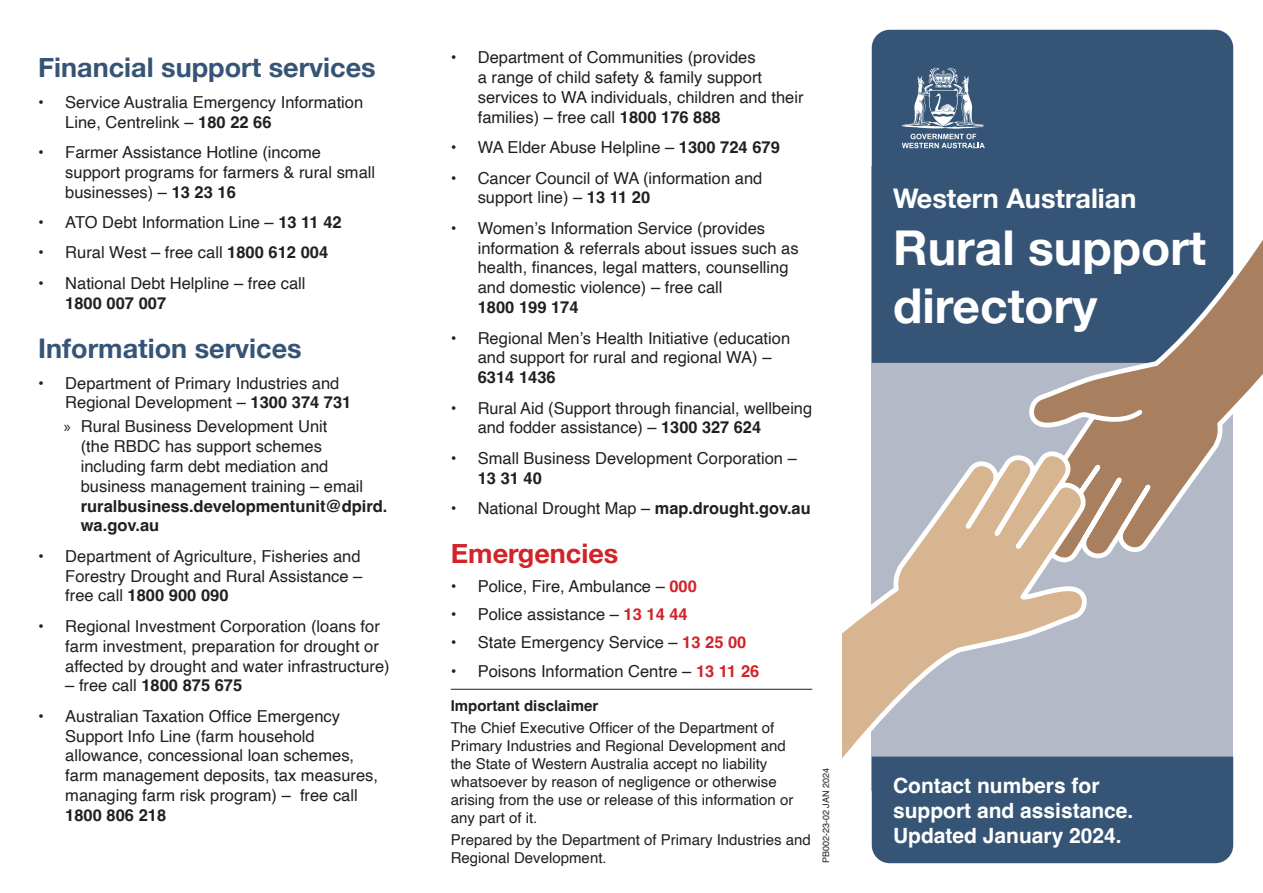
<style>
.page{position:relative;width:1263px;height:893px;background:#fff}
.page>*{position:absolute;margin:0;border:0;box-sizing:border-box;transform-origin:0 0}
.t1{font:700 48px/57.6px "Helvetica Neue";color:#fff}
.t2{font:700 27px "Helvetica Neue";color:#365576}
.t3{font:700 27px "Helvetica Neue";color:#fff}
.t4{font:700 27px "Helvetica Neue";color:#d1232a}
.t5{font:700 21px/25.2px "Helvetica";color:#fff}
.t6{font:16.5px/19.8px "Helvetica";color:#231f20}
.t7{font:700 16.5px/19.8px "Helvetica";color:#231f20}
.t8{font:15px/18px "Helvetica";color:#231f20}
.t9{font:700 15px "Helvetica";color:#231f20}
.t10{font:9px "Helvetica";color:#231f20}
.s1{font-weight:700}
.s2{font-family:"Myriad Pro"}
.s3{font-weight:400}
.s4{font-weight:700;color:#d1232a}
</style>
<div class="page">
<div style="left:872px;top:166px;width:361px;height:625px;background:#b4b9c7"></div>
<div style="left:872px;top:30px;width:361px;height:333px;background:#365576"></div>
<svg style="left:902px;top:67px;width:83px;height:81px;background:#677e97"></svg>
<svg style="left:1021px;top:208px;width:242px;height:351px"></svg>
<svg style="left:842px;top:439px;width:253px;height:367px"></svg>
<div style="left:872px;top:757px;width:361px;height:106px;background:#365576"></div>
<hr style="left:451px;top:689px;width:361px;height:1px;background:#231f20">
<h2 class="t2" style="left:38px;top:47px;width:339px">Financial support services</h2>
<p class="t6" style="left:65px;top:93px;width:300px;text-indent:-27px">• Service Australia Emergency Information<br>Line, Centrelink – <span class="s1">180 22 66</span></p>
<p class="t6" style="left:65px;top:143px;width:311px;text-indent:-27px">• Farmer Assistance Hotline (income support programs for farmers &amp; rural small businesses) – <span class="s1">13 23 16</span></p>
<p class="t6" style="left:38px;top:213px;width:305px">• ATO Debt Information Line – <span class="s1">13 11 42</span></p>
<p class="t6" style="left:38px;top:243px;width:291px">• Rural West – free call <span class="s1">1800 612 004</span></p>
<p class="t6" style="left:38px;top:274px;width:269px">• National Debt Helpline – free call</p>
<p class="t7" style="left:65px;top:295px;width:102px">1800 007 007</p>
<h2 class="t2" style="left:38px;top:327px;width:265px">Information services</h2>
<p class="t6" style="left:65px;top:373px;width:288px;text-indent:-27px">• Department of Primary Industries and<br>Regional Development – <span class="s1">1300 374 731</span></p>
<p class="t6" style="left:81px;top:417px;width:284px;text-indent:-17px"><span class="s2">»</span> Rural Business Development Unit<br>(the RBDC has support schemes including farm debt mediation and business management training – email</p>
<p class="t7" style="left:81px;top:498px;width:308px">ruralbusiness.developmentunit@dpird. wa.gov.au</p>
<p class="t6" style="left:65px;top:547px;width:299px;text-align:justify;text-indent:-27px">• Department of Agriculture, Fisheries and Forestry Drought and Rural Assistance – free call <span class="s1">1800 900 090</span></p>
<p class="t6" style="left:65px;top:617px;width:326px;text-indent:-27px">• Regional Investment Corporation (loans for farm investment, preparation for drought or affected by drought and water infrastructure)</p>
<p class="t7" style="left:65px;top:677px;width:179px"><span class="s3">– free call</span> 1800 875 675</p>
<p class="t6" style="left:65px;top:706px;width:314px;text-indent:-27px">• Australian Taxation Office Emergency Support Info Line (farm household allowance, concessional loan schemes, farm management deposits, tax measures, managing farm risk program) – free call</p>
<p class="t7" style="left:65px;top:807px;width:102px">1800 806 218</p>
<p class="t6" style="left:478px;top:48px;width:327px;text-indent:-27px">• Department of Communities (provides<br>a range of child safety &amp; family support services to WA individuals, children and their families) – free call <span class="s1">1800 176 888</span></p>
<p class="t6" style="left:451px;top:138px;width:331px">• WA Elder Abuse Helpline – <span class="s1">1300 724 679</span></p>
<p class="t6" style="left:478px;top:168px;width:286px;text-indent:-27px">• Cancer Council of WA (information and support line) – <span class="s1">13 11 20</span></p>
<p class="t6" style="left:478px;top:219px;width:322px;text-indent:-27px">• Women’s Information Service (provides information &amp; referrals about issues such as health, finances, legal matters, counselling and domestic violence) – free call</p>
<p class="t7" style="left:478px;top:299px;width:102px">1800 199 174</p>
<p class="t6" style="left:451px;top:328px;width:341px;text-align:center">• Regional Men’s Health Initiative (education and support for rural and regional WA) –</p>
<p class="t7" style="left:478px;top:369px;width:79px">6314 1436</p>
<p class="t6" style="left:478px;top:398px;width:336px;text-indent:-27px">• Rural Aid (Support through financial, wellbeing and fodder assistance) – <span class="s1">1300 327 624</span></p>
<p class="t6" style="left:451px;top:449px;width:348px">• Small Business Development Corporation –</p>
<p class="t7" style="left:478px;top:470px;width:66px">13 31 40</p>
<p class="t6" style="left:451px;top:499px;width:361px">• National Drought Map – <span class="s1">map.drought.gov.au</span></p>
<h2 class="t4" style="left:451px;top:533px;width:169px">Emergencies</h2>
<p class="t6" style="left:451px;top:577px;width:248px">• Police, Fire, Ambulance – <span class="s4">000</span></p>
<p class="t6" style="left:451px;top:605px;width:239px">• Police assistance – <span class="s4">13 14 44</span></p>
<p class="t6" style="left:451px;top:633px;width:297px">• State Emergency Service – <span class="s4">13 25 00</span></p>
<p class="t6" style="left:451px;top:661px;width:310px">• Poisons Information Centre – <span class="s4">13 11 26</span></p>
<p class="t9" style="left:451px;top:696px;width:149px">Important disclaimer</p>
<p class="t8" style="left:451px;top:719px;width:344px">The Chief Executive Officer of the Department of Primary Industries and Regional Development and the State of Western Australia accept no liability whatsoever by reason of negligence or otherwise arising from the use or release of this information or any part of it.</p>
<p class="t8" style="left:451px;top:831px;width:362px">Prepared by the Department of Primary Industries and<br>Regional Development.</p>
<p class="t10" style="left:819px;top:863px;width:97px;rotate:-90deg">PB002-23-02 JAN 2024</p>
<h2 class="t3" style="left:893px;top:177px;width:245px">Western Australian</h2>
<h1 class="t1" style="left:893px;top:221px;width:314px">Rural support directory</h1>
<p class="t5" style="left:893px;top:775px;width:242px">Contact numbers for support and assistance.<br>Updated January 2024.</p>
</div>
